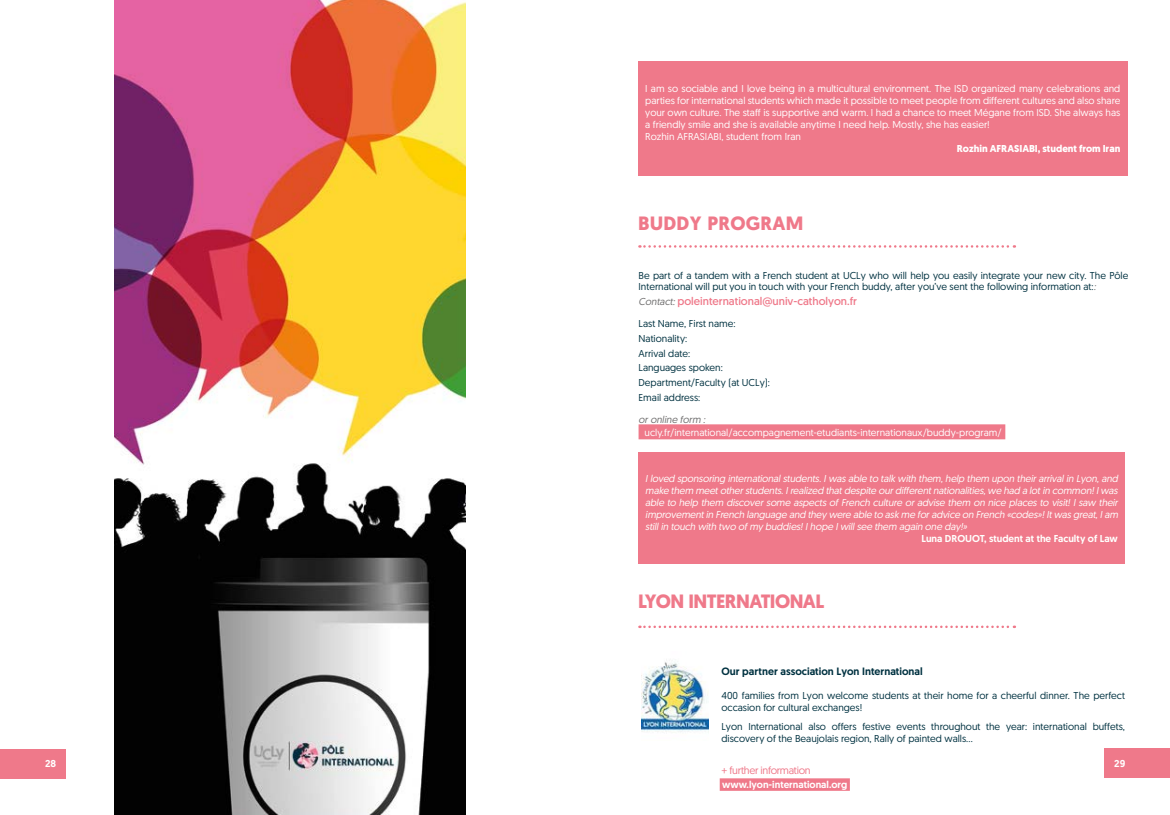
<style>
.page{position:relative;width:1170px;height:815px;background:#fff}
.page>*{position:absolute;margin:0;border:0;box-sizing:border-box;transform-origin:0 0}
.t1{font:700 19.25px "Geomanist";letter-spacing:-.03em;color:#ef798a}
.t2{font:700 19.25px "Geomanist";letter-spacing:.015em;color:#ef798a}
.t3{font:11.25px "Geomanist";color:#ef798a}
.t4{font:500 10.62px "Geomanist";color:#003241}
.t5{font:10.62px "Geomanist";letter-spacing:-.03em;color:#ef798a}
.t6{font:10px/14.8px "Geomanist";color:#003241}
.t7{font:10px/12px "Geomanist";color:#fff}
.t8{font:italic 10px/12px "Geomanist";color:#fffffd;text-align:justify}
.t9{font:500 10px "Geomanist";color:#fffffd}
.t10{font:700 10px "Geomanist";color:#fff}
.t11{font:500 10px "Geomanist";color:#fff}
.t12{font:italic 10px "Geomanist";color:#706f6f}
.s1{font-style:italic;color:#706f6f}
.s2{font-style:italic;font-size:10px;color:#706f6f}
</style>
<div class="page">
<div style="left:1104px;top:749px;width:65px;height:29px;background:#ef798a"></div>
<div style="left:638px;top:62px;width:489px;height:114px;background:#ef798a"></div>
<svg style="left:639px;top:626px;width:375px;height:2px"></svg>
<div style="left:719px;top:778px;width:130px;height:13px;background:#ef798a"></div>
<img style="left:642px;top:662px;width:66px;height:70px">
<div style="left:638px;top:424px;width:367px;height:15px;background:#ef798a"></div>
<div style="left:638px;top:452px;width:486px;height:112px;background:#ef798a"></div>
<svg style="left:639px;top:245px;width:375px;height:3px"></svg>
<img style="left:115px;top:0;width:350px;height:815px">
<div style="left:0;top:749px;width:66px;height:30px;background:#ef798a"></div>
<p class="t11" style="left:45px;top:757px;width:13px">28</p>
<p class="t7" style="left:645px;top:83px;width:476px">I am so sociable and I love being in a multicultural environment. The ISD organized many celebrations and parties for international students which made it possible to meet people from different cultures and also share your own culture. The staff is supportive and warm. I had a chance to meet Mégane from ISD. She always has a friendly smile and she is available anytime I need help. Mostly, she has easier!<br>Rozhin AFRASIABI, student from Iran</p>
<p class="t10" style="left:956px;top:142px;width:165px">Rozhin AFRASIABI, student from Iran</p>
<h1 class="t2" style="left:638px;top:210px;width:167px">BUDDY PROGRAM</h1>
<p class="t6" style="left:638px;top:270px;width:491px;line-height:11.2px">Be part of a tandem with a French student at UCLy who will help you easily integrate your new city. The Pôle<br>International will put you in touch with your French buddy, after you’ve sent the following information at:<span class="s1">:</span></p>
<p class="t3" style="left:638px;top:294px;width:220px"><span class="s2">Contact:</span>poleinternational@univ-catholyon.fr</p>
<p class="t6" style="left:638px;top:316px;width:133px">Last Name, First name:<br>Nationality:<br>Arrival date:<br>Languages spoken:<br>Department/Faculty (at UCLy):<br>Email address:</p>
<p class="t12" style="left:638px;top:413px;width:70px">oronline form :</p>
<p class="t7" style="left:644px;top:426px;width:358px">ucly.fr/international/accompagnement-etudiants-internationaux/buddy-program/</p>
<p class="t8" style="left:645px;top:472px;width:476px">Iloved sponsoring internationalstudents.Iwasable to talk with them,help them upon theirarrivalin Lyon,and make them meetotherstudents.Irealized thatdespite ourdifferentnationalities,we had a lotin common!Iwas able to help them discover some aspects of French culture or advise them on nice places to visit! I saw their improvementin French language and they were able to ask me foradvice on French «codes»!Itwasgreat,Iam stillin touch with two ofmy buddies!Ihope Iwillsee them again one day!»</p>
<p class="t9" style="left:921px;top:532px;width:198px">Luna DROUOT, student at the Faculty of Law</p>
<h1 class="t1" style="left:638px;top:588px;width:187px">LYON INTERNATIONAL</h1>
<p class="t4" style="left:721px;top:664px;width:203px">Our partner association Lyon International</p>
<p class="t6" style="left:721px;top:689px;width:405px;line-height:12px">400 families from Lyon welcome students at their home for a cheerful dinner. The perfect occasion for cultural exchanges!</p>
<p class="t6" style="left:721px;top:720px;width:405px;line-height:12px">Lyon International also offers festive events throughout the year: international buffets, discovery of the Beaujolais region, Rally of painted walls…</p>
<p class="t5" style="left:721px;top:764px;width:91px">+ further information</p>
<p class="t11" style="left:722px;top:778px;width:127px">www.lyon-international.org</p>
<p class="t11" style="left:1114px;top:757px;width:13px">29</p>
</div>
